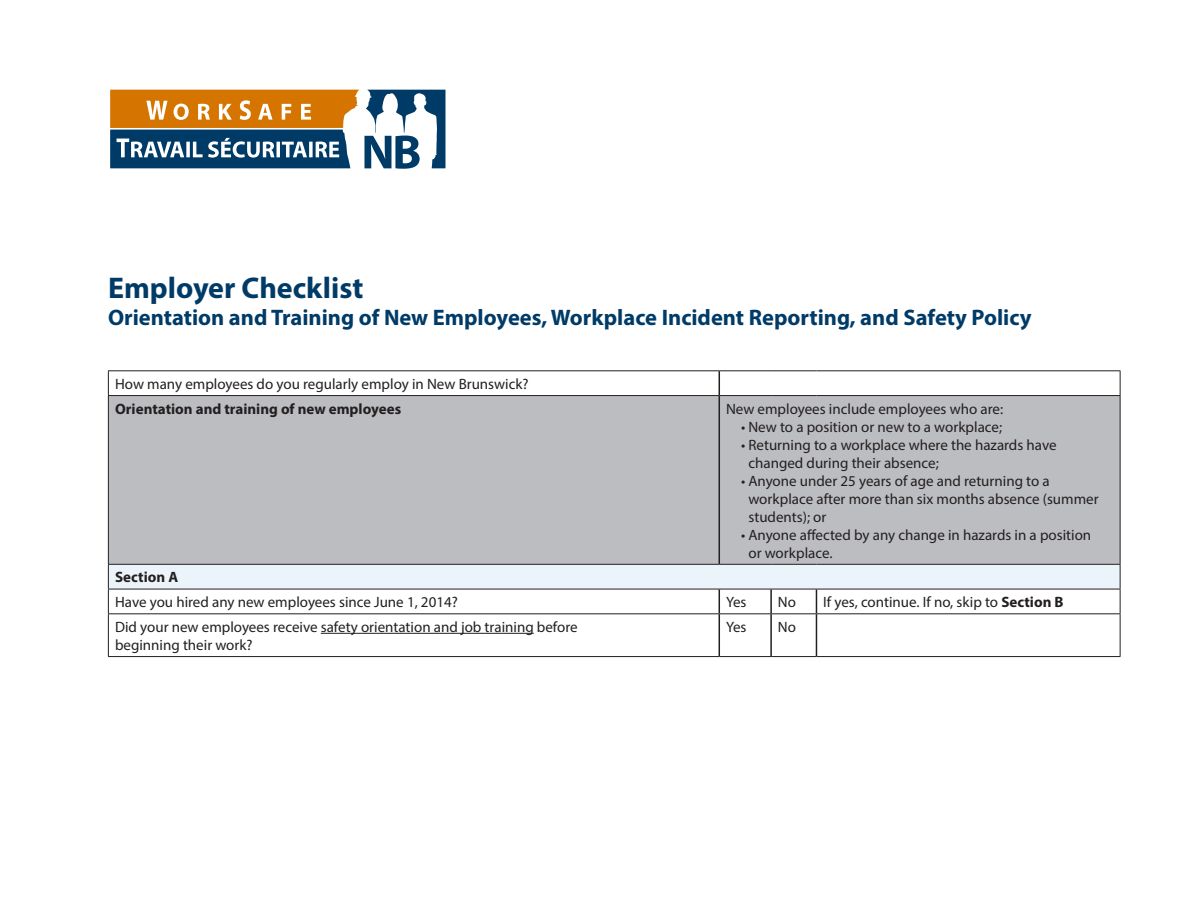
<style>
.page{position:relative;width:1188px;height:918px;background:#fff}
.page>*{position:absolute;margin:0;border:0;box-sizing:border-box;transform-origin:0 0}
.t1{font:700 30px "Myriad Pro";color:#003b68}
.t2{font:700 22.5px "Myriad Pro";color:#003b68}
.t3{font:15px/18px "Myriad Pro";color:#231f20}
.t4{font:700 15px "Myriad Pro";color:#231f20}
.s1{font-weight:700}
</style>
<div class="page">
<svg style="left:110px;top:90px;width:336px;height:79px"></svg>
<div style="left:109px;top:396px;width:1011px;height:168px;background:#bcbdc0"></div>
<div style="left:108px;top:564px;width:1012px;height:25px;background:#ecf4fb"></div>
<svg style="left:719px;top:371px;width:1px;height:24px"></svg>
<hr style="left:719px;top:396px;width:1px;height:168px;background:#231f20">
<svg style="left:719px;top:590px;width:1px;height:23px"></svg>
<hr style="left:770px;top:589px;width:2px;height:24px;background:#231f20">
<svg style="left:816px;top:590px;width:1px;height:23px"></svg>
<hr style="left:719px;top:614px;width:1px;height:42px;background:#231f20">
<hr style="left:770px;top:614px;width:2px;height:42px;background:#231f20">
<hr style="left:816px;top:614px;width:1px;height:42px;background:#231f20">
<hr style="left:108px;top:370px;width:611px;height:1px;background:#231f20">
<svg style="left:108px;top:371px;width:1px;height:24px"></svg>
<hr style="left:719px;top:370px;width:52px;height:1px;background:#231f20">
<hr style="left:771px;top:370px;width:45px;height:1px;background:#231f20">
<hr style="left:816px;top:370px;width:304px;height:1px;background:#231f20">
<svg style="left:1120px;top:371px;width:1px;height:24px"></svg>
<hr style="left:108px;top:395px;width:611px;height:1px;background:#231f20">
<hr style="left:108px;top:396px;width:1px;height:168px;background:#231f20">
<hr style="left:719px;top:395px;width:52px;height:1px;background:#231f20">
<hr style="left:771px;top:395px;width:45px;height:1px;background:#231f20">
<hr style="left:816px;top:395px;width:304px;height:1px;background:#231f20">
<hr style="left:1120px;top:396px;width:1px;height:168px;background:#231f20">
<hr style="left:108px;top:564px;width:611px;height:1px;background:#231f20">
<hr style="left:719px;top:564px;width:52px;height:1px;background:#231f20">
<hr style="left:771px;top:564px;width:45px;height:1px;background:#231f20">
<hr style="left:816px;top:564px;width:304px;height:1px;background:#231f20">
<hr style="left:108px;top:589px;width:611px;height:1px;background:#231f20">
<svg style="left:108px;top:565px;width:1px;height:48px"></svg>
<hr style="left:719px;top:589px;width:52px;height:1px;background:#231f20">
<hr style="left:771px;top:589px;width:45px;height:1px;background:#231f20">
<hr style="left:816px;top:589px;width:304px;height:1px;background:#231f20">
<svg style="left:1120px;top:565px;width:1px;height:48px"></svg>
<hr style="left:108px;top:613px;width:611px;height:1px;background:#231f20">
<hr style="left:108px;top:614px;width:1px;height:42px;background:#231f20">
<hr style="left:719px;top:613px;width:52px;height:1px;background:#231f20">
<hr style="left:771px;top:613px;width:45px;height:1px;background:#231f20">
<hr style="left:816px;top:613px;width:304px;height:1px;background:#231f20">
<hr style="left:1120px;top:614px;width:1px;height:42px;background:#231f20">
<hr style="left:108px;top:656px;width:611px;height:1px;background:#231f20">
<hr style="left:719px;top:656px;width:52px;height:1px;background:#231f20">
<hr style="left:771px;top:656px;width:45px;height:1px;background:#231f20">
<hr style="left:816px;top:656px;width:304px;height:1px;background:#231f20">
<hr style="left:321px;top:633px;width:213px;height:1px;background:#231f20">
<p class="t1" style="left:108px;top:269px;width:257px">Employer Checklist</p>
<p class="t2" style="left:108px;top:303px;width:925px">Orientation and Training of New Employees, Workplace Incident Reporting, and Safety Policy</p>
<p class="t3" style="left:115px;top:375px;width:415px">How many employees do you regularly employ in New Brunswick?</p>
<p class="t4" style="left:115px;top:399px;width:288px">Orientation and training of new employees</p>
<p class="t3" style="left:726px;top:399px;width:279px">New employees include employees who are:</p>
<p class="t3" style="left:741px;top:417px;width:263px">• New to a position or new to a workplace;</p>
<p class="t3" style="left:748px;top:435px;width:310px;text-indent:-7px">• Returning to a workplace where the hazards have changed during their absence;</p>
<p class="t3" style="left:748px;top:471px;width:352px;text-indent:-7px">• Anyone under 25 years of age and returning to a workplace after more than six months absence (summer students); or</p>
<p class="t3" style="left:748px;top:525px;width:344px;text-indent:-7px">• Anyone affected by any change in hazards in a position or workplace.</p>
<p class="t4" style="left:115px;top:567px;width:65px">Section A</p>
<p class="t3" style="left:115px;top:593px;width:344px">Have you hired any new employees since June 1, 2014?</p>
<p class="t3" style="left:726px;top:593px;width:22px">Yes</p>
<p class="t3" style="left:778px;top:593px;width:20px">No</p>
<p class="t3" style="left:823px;top:593px;width:242px">If yes, continue. If no, skip to <span class="s1">Section B</span></p>
<p class="t3" style="left:115px;top:618px;width:464px">Did your new employees receive safety orientation and job training before</p>
<p class="t3" style="left:115px;top:636px;width:139px">beginning their work?</p>
<p class="t3" style="left:726px;top:618px;width:22px">Yes</p>
<p class="t3" style="left:778px;top:618px;width:20px">No</p>
</div>
